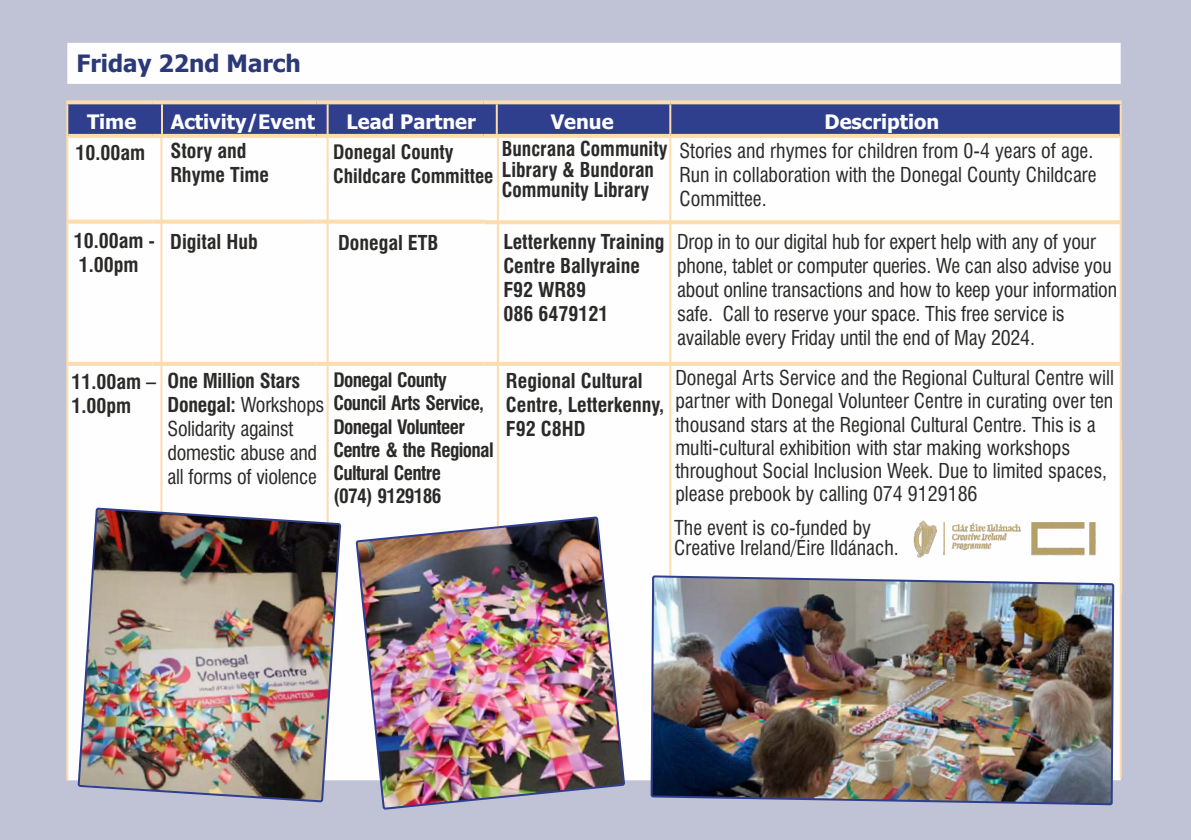
<style>
.page{position:relative;width:1191px;height:840px;background:#fff}
.page>*{position:absolute;margin:0;border:0;box-sizing:border-box;transform-origin:0 0}
.t1{font:700 24px "Tahoma";color:#2c3978}
.t2{font:condensed 20px/24px "Swiss 721 BT";color:#2b2a29}
.t3{font:700 condensed 20px/24px "Swiss 721 BT";color:#2b2a29}
.t4{font:700 20px "Tahoma";color:#fefefe}
.t5{font:700 condensed 19.4px/23.2px "Swiss 721 BT";letter-spacing:-.035em;color:#2b2a29}
.t6{font:700 condensed 19.4px/23.2px "Swiss 721 BT";color:#2b2a29}
.s1{font-size:20px}
.s2{font-weight:400;font-size:20px}
</style>
<div class="page">
<div style="left:0;top:0;width:1191px;height:839px;background:#c0c3d6"></div>
<div style="left:67px;top:43px;width:1053px;height:736px;background:#fefefe"></div>
<svg style="left:68px;top:104px;width:1051px;height:30px;background:#32428d"></svg>
<hr style="left:66px;top:136px;width:2px;height:644px;background:#fddcae">
<hr style="left:160px;top:138px;width:2px;height:642px;background:#fddcae">
<hr style="left:327px;top:138px;width:2px;height:390px;background:#fddcae">
<hr style="left:497px;top:138px;width:2px;height:401px;background:#fddcae">
<hr style="left:669px;top:138px;width:2px;height:446px;background:#fddcae">
<hr style="left:1119px;top:136px;width:2px;height:641px;background:#fddcae">
<hr style="left:1120px;top:439px;width:2px;height:154px;background:#fddcae">
<hr style="left:66px;top:104px;width:2px;height:32px;background:#fddcae">
<hr style="left:161px;top:104px;width:2px;height:30px;background:#fddcae">
<hr style="left:327px;top:104px;width:2px;height:30px;background:#fddcae">
<hr style="left:496px;top:104px;width:2px;height:30px;background:#fddcae">
<hr style="left:669px;top:104px;width:2px;height:30px;background:#fddcae">
<hr style="left:1119px;top:104px;width:2px;height:32px;background:#fddcae">
<svg style="left:66px;top:100px;width:87px;height:4px"></svg>
<svg style="left:153px;top:100px;width:163px;height:4px"></svg>
<svg style="left:316px;top:100px;width:168px;height:4px"></svg>
<svg style="left:484px;top:100px;width:186px;height:4px"></svg>
<svg style="left:670px;top:100px;width:451px;height:4px;background:#f7d9b1"></svg>
<hr style="left:68px;top:134px;width:85px;height:4px;background:#fddcae">
<hr style="left:153px;top:134px;width:163px;height:4px;background:#fddcae">
<hr style="left:316px;top:134px;width:168px;height:4px;background:#fddcae">
<hr style="left:484px;top:134px;width:186px;height:4px;background:#fddcae">
<hr style="left:670px;top:134px;width:449px;height:4px;background:#fddcae">
<svg style="left:68px;top:361px;width:84px;height:4px"></svg>
<svg style="left:152px;top:361px;width:164px;height:4px"></svg>
<svg style="left:316px;top:361px;width:168px;height:4px"></svg>
<svg style="left:484px;top:361px;width:636px;height:4px;background:#fde3bf"></svg>
<svg style="left:68px;top:219px;width:84px;height:4px"></svg>
<svg style="left:152px;top:219px;width:164px;height:4px"></svg>
<svg style="left:316px;top:219px;width:168px;height:4px"></svg>
<svg style="left:484px;top:220px;width:636px;height:4px;background:#fdddb2"></svg>
<img style="left:903px;top:511px;width:201px;height:51px">
<img style="left:77px;top:448px;width:265px;height:355px">
<img style="left:354px;top:515px;width:272px;height:295px">
<img style="left:649px;top:574px;width:466px;height:229px">
<p class="t1" style="left:77px;top:54px;width:226px">Friday 22nd March</p>
<p class="t4" style="left:87px;top:113px;width:51px">Time</p>
<p class="t4" style="left:171px;top:113px;width:146px">Activity/Event</p>
<p class="t4" style="left:346px;top:113px;width:131px">Lead Partner</p>
<p class="t4" style="left:550px;top:113px;width:64px">Venue</p>
<p class="t4" style="left:824px;top:113px;width:116px">Description</p>
<p class="t3" style="left:502px;top:141px;width:167px;line-height:20.2px">Buncrana Community<br>Library &amp; Bundoran<br>Community Library</p>
<p class="t3" style="left:75px;top:142px;width:71px">10.00am</p>
<p class="t3" style="left:170px;top:141px;width:100px">Story and<br>Rhyme Time</p>
<p class="t6" style="left:333px;top:143px;width:162px">Donegal County<br>Childcare Committee</p>
<p class="t2" style="left:679px;top:141px;width:418px">Stories and rhymes for children from 0-4 years of age.<br>Run in collaboration with the Donegal County Childcare<br>Committee.</p>
<p class="t3" style="left:74px;top:231px;width:83px">10.00am -<br>1.00pm</p>
<p class="t3" style="left:170px;top:232px;width:89px">Digital Hub</p>
<p class="t3" style="left:338px;top:232px;width:102px">Donegal ETB</p>
<p class="t3" style="left:503px;top:231px;width:163px">Letterkenny Training<br>Centre Ballyraine<br>F92 WR89<br>086 6479121</p>
<p class="t2" style="left:677px;top:232px;width:441px">Drop in to our digital hub for expert help with any of your phone, tablet or computer queries. We can also advise you about online transactions and how to keep your information safe. Call to reserve your space. This free service is available every Friday until the end of May 2024.</p>
<p class="t3" style="left:71px;top:371px;width:86px">11.00am –<br>1.00pm</p>
<p class="t3" style="left:168px;top:371px;width:134px">One Million Stars</p>
<p class="t2" style="left:675px;top:368px;width:440px;line-height:23.2px">Donegal Arts Service and the Regional Cultural Centre will partner with Donegal Volunteer Centre in curating over ten thousand stars at the Regional Cultural Centre. This is a multi-cultural exhibition with star making workshops throughout Social Inclusion Week. Due to limited spaces, please prebook by calling 074 9129186</p>
<p class="t2" style="left:674px;top:519px;width:226px;line-height:20.6px">The event is co-funded by<br>Creative Ireland/Éire Ildánach.</p>
<p class="t5" style="left:333px;top:370px;width:115px">Donegal County</p>
<p class="t5" style="left:333px;top:416px;width:162px">Donegal Volunteer<br>Centre &amp; the Regional<br>Cultural Centre<br>(074) 9129186</p>
<p class="t3" style="left:506px;top:371px;width:160px">Regional Cultural<br>Centre, Letterkenny,<br>F92 C8HD</p>
<p class="t5" style="left:168px;top:393px;width:318px"><span class="s1">Donegal:</span> <span class="s2">Workshops</span> Council Arts Service,</p>
<p class="t2" style="left:168px;top:419px;width:151px">Solidarity against domestic abuse and all forms of violence</p>
</div>
